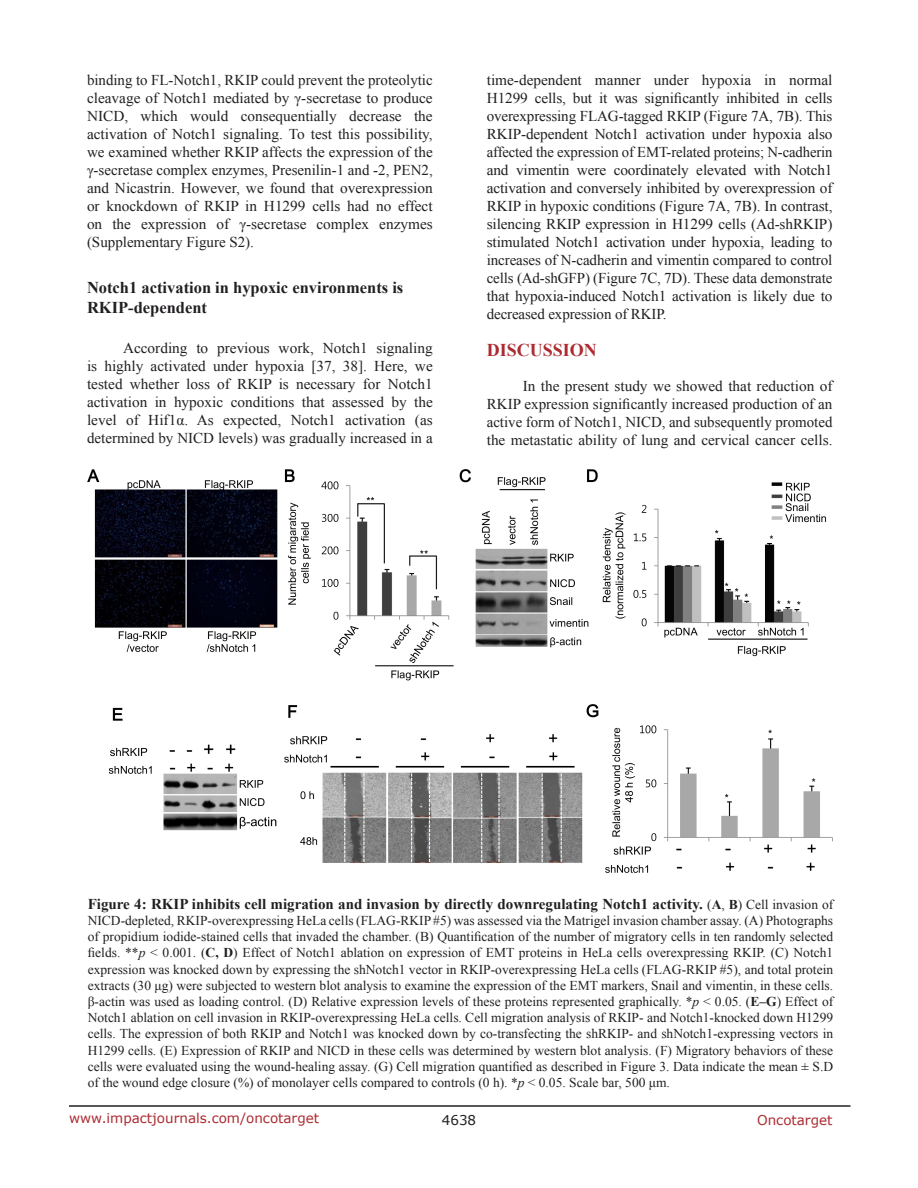
<style>
.page{position:relative;width:918px;height:1188px;background:#fff}
.page>*{position:absolute;margin:0;border:0;box-sizing:border-box;transform-origin:0 0}
.Heading{font:700 18px "Times New Roman";color:#ac2b31}
.SubHeading_middle{font:700 16.5px/19.8px "Times New Roman";color:#221f22}
.BodyText{font:15px/18px "Times New Roman";color:#221f22;text-align:justify}
.FigureText{font:700 15px "Times New Roman";color:#221f22}
.FigureText-2{font:13.5px/16.2px "Times New Roman";color:#221f22;text-align:justify}
.t1{font:13.5px "Verdana";color:#ac2b31}
.t2{font:13.5px "Verdana";color:#221f22}
.s1{font-weight:400;font-size:13.5px}
.s2{font-size:13.5px}
.s3{font-style:italic}
.s4{font-weight:700}
</style>
<div class="page">
<hr style="left:69px;top:1105px;width:781px;height:2px;background:#231f20">
<img style="left:87px;top:469px;width:746px;height:404px">
<p class="BodyText" style="left:87px;top:71px;width:347px">binding to FL-Notch1, RKIP could prevent the proteolytic cleavage of Notch1 mediated by γ-secretase to produce NICD, which would consequentially decrease the activation of Notch1 signaling. To test this possibility, we examined whether RKIP affects the expression of the γ-secretase complex enzymes, Presenilin-1 and -2, PEN2, and Nicastrin. However, we found that overexpression or knockdown of RKIP in H1299 cells had no effect on the expression of γ-secretase complex enzymes (Supplementary Figure S2).</p>
<p class="SubHeading_middle" style="left:87px;top:277px;width:318px">Notch1 activation in hypoxic environments is<br>RKIP-dependent</p>
<p class="BodyText" style="left:87px;top:339px;width:347px;text-indent:36px">According to previous work, Notch1 signaling is highly activated under hypoxia [37, 38]. Here, we tested whether loss of RKIP is necessary for Notch1 activation in hypoxic conditions that assessed by the level of Hif1α. As expected, Notch1 activation (as determined by NICD levels) was gradually increased in a</p>
<p class="BodyText" style="left:487px;top:71px;width:347px">time-dependent manner under hypoxia in normal H1299 cells, but it was significantly inhibited in cells overexpressing FLAG-tagged RKIP (Figure 7A, 7B). This RKIP-dependent Notch1 activation under hypoxia also affected the expression of EMT-related proteins; N-cadherin and vimentin were coordinately elevated with Notch1 activation and conversely inhibited by overexpression of RKIP in hypoxic conditions (Figure 7A, 7B). In contrast, silencing RKIP expression in H1299 cells (Ad-shRKIP) stimulated Notch1 activation under hypoxia, leading to increases of N-cadherin and vimentin compared to control cells (Ad-shGFP) (Figure 7C, 7D). These data demonstrate that hypoxia-induced Notch1 activation is likely due to decreased expression of RKIP.</p>
<p class="Heading" style="left:487px;top:338px;width:112px">DISCUSSION</p>
<p class="BodyText" style="left:487px;top:376px;width:347px;text-indent:36px">In the present study we showed that reduction of RKIP expression significantly increased production of an active form of Notch1, NICD, and subsequently promoted the metastatic ability of lung and cervical cancer cells.</p>
<p class="FigureText" style="left:88px;top:893px;width:747px">Figure 4: RKIP inhibits cell migration and invasion by directly downregulating Notch1 activity. <span class="s1">(</span><span class="s2">A</span><span class="s1">,</span> <span class="s2">B</span><span class="s1">) Cell invasion of</span></p>
<p class="FigureText-2" style="left:88px;top:912px;width:747px">NICD-depleted, RKIP-overexpressing HeLa cells (FLAG-RKIP #5) was assessed via the Matrigel invasion chamber assay. (A) Photographs of propidium iodide-stained cells that invaded the chamber. (B) Quantification of the number of migratory cells in ten randomly selected fields. **<span class="s3">p</span> &lt; 0.001. (<span class="s4">C, D</span>) Effect of Notch1 ablation on expression of EMT proteins in HeLa cells overexpressing RKIP. (C) Notch1 expression was knocked down by expressing the shNotch1 vector in RKIP-overexpressing HeLa cells (FLAG-RKIP #5), and total protein extracts (30 μg) were subjected to western blot analysis to examine the expression of the EMT markers, Snail and vimentin, in these cells. β-actin was used as loading control. (D) Relative expression levels of these proteins represented graphically. *<span class="s3">p</span> &lt; 0.05. (<span class="s4">E–G</span>) Effect of Notch1 ablation on cell invasion in RKIP-overexpressing HeLa cells. Cell migration analysis of RKIP- and Notch1-knocked down H1299 cells. The expression of both RKIP and Notch1 was knocked down by co-transfecting the shRKIP- and shNotch1-expressing vectors in H1299 cells. (E) Expression of RKIP and NICD in these cells was determined by western blot analysis. (F) Migratory behaviors of these cells were evaluated using the wound-healing assay. (G) Cell migration quantified as described in Figure 3. Data indicate the mean ± S.D of the wound edge closure (%) of monolayer cells compared to controls (0 h). *<span class="s3">p</span> &lt; 0.05. Scale bar, 500 μm.</p>
<p class="t1" style="left:69px;top:1109px;width:252px">www.impactjournals.com/oncotarget</p>
<p class="t2" style="left:442px;top:1111px;width:36px">4638</p>
<p class="t1" style="left:757px;top:1111px;width:77px">Oncotarget</p>
</div>
